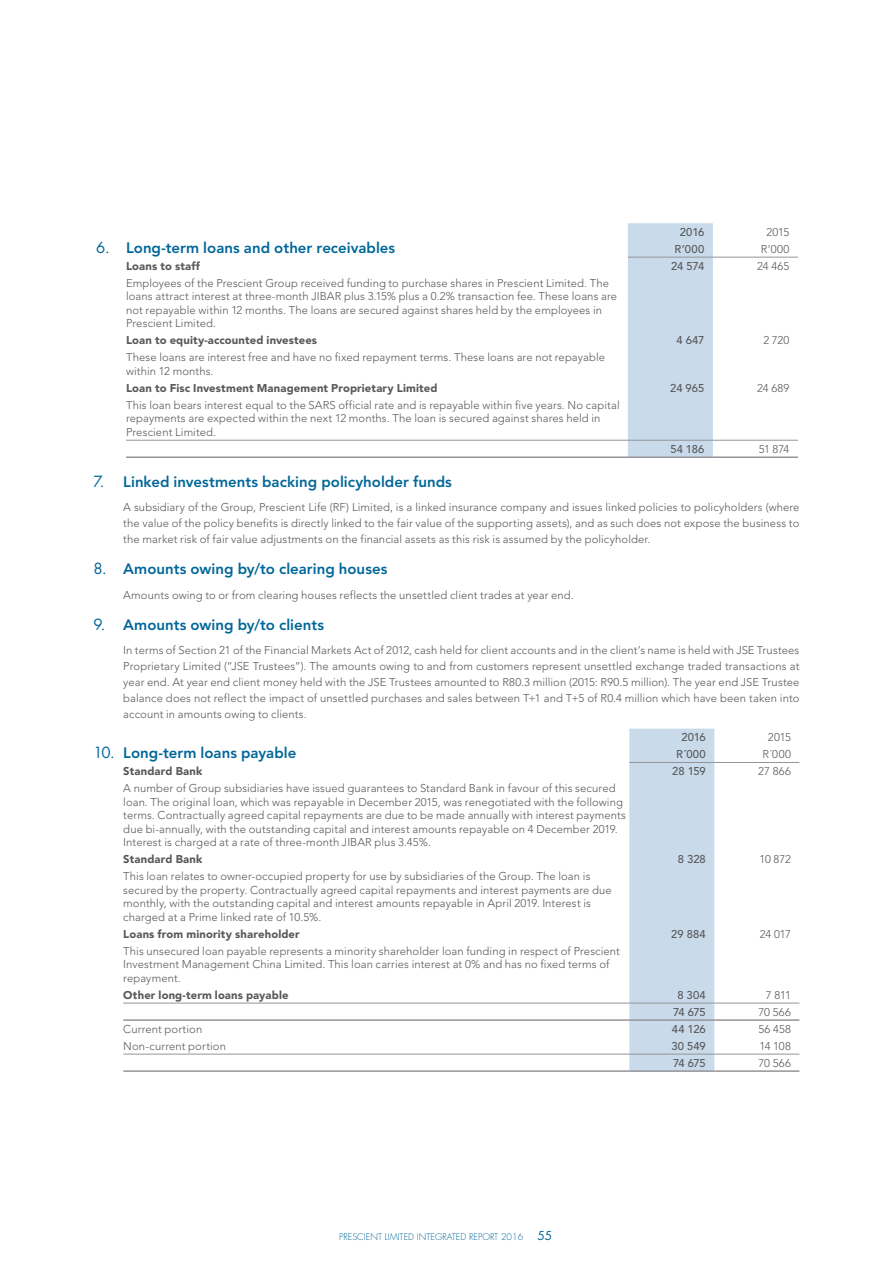
<style>
.page{position:relative;width:893px;height:1263px;background:#fff}
.page>*{position:absolute;margin:0;border:0;box-sizing:border-box;transform-origin:0 0}
.t1{font:800 15px "Avenir LT Std";color:#006799}
.t2{font:300 11.25px/13.5px "Avenir LT Std";letter-spacing:.01em;color:#58595b}
.t3{font:900 11.25px "Avenir LT Std";letter-spacing:.01em;color:#58595b}
.t4{font:500 11.25px/16.8px "Avenir LT Std";color:#58595b;text-align:center}
.t5{font:300 9px "Futura Std";color:#006799}
.s1{font-family:"Futura Std";font-weight:400}
.s2{font-weight:400;font-size:12px}
</style>
<div class="page">
<div style="left:628px;top:223px;width:85px;height:233px;background:#c9daea"></div>
<hr style="left:628px;top:257px;width:85px;height:1px;background:#939598">
<hr style="left:713px;top:257px;width:85px;height:1px;background:#939598">
<hr style="left:126px;top:456px;width:502px;height:2px;background:#939598">
<hr style="left:628px;top:456px;width:85px;height:2px;background:#939598">
<hr style="left:713px;top:456px;width:85px;height:2px;background:#939598">
<hr style="left:126px;top:440px;width:502px;height:1px;background:#939598">
<hr style="left:628px;top:440px;width:85px;height:1px;background:#939598">
<hr style="left:713px;top:440px;width:85px;height:1px;background:#939598">
<div style="left:629px;top:729px;width:85px;height:341px;background:#c9daea"></div>
<hr style="left:629px;top:762px;width:85px;height:1px;background:#939598">
<hr style="left:714px;top:762px;width:85px;height:1px;background:#939598">
<hr style="left:123px;top:1019px;width:506px;height:2px;background:#939598">
<hr style="left:629px;top:1019px;width:85px;height:2px;background:#939598">
<hr style="left:714px;top:1019px;width:85px;height:2px;background:#939598">
<hr style="left:123px;top:1003px;width:506px;height:1px;background:#939598">
<hr style="left:629px;top:1003px;width:85px;height:1px;background:#939598">
<hr style="left:714px;top:1003px;width:85px;height:1px;background:#939598">
<hr style="left:123px;top:1054px;width:506px;height:1px;background:#939598">
<hr style="left:629px;top:1054px;width:85px;height:1px;background:#939598">
<hr style="left:714px;top:1054px;width:85px;height:1px;background:#939598">
<hr style="left:123px;top:1070px;width:506px;height:2px;background:#939598">
<hr style="left:629px;top:1070px;width:85px;height:2px;background:#939598">
<hr style="left:714px;top:1070px;width:85px;height:2px;background:#939598">
<h1 class="t1" style="left:96px;top:239px;width:300px"><span class="s1">6.</span> Long-term loans and other receivables</h1>
<p class="t4" style="left:674px;top:224px;width:31px">2016<br>R’000</p>
<p class="t2" style="left:761px;top:224px;width:30px;line-height:16.8px;text-align:center">2015<br>R’000</p>
<p class="t3" style="left:126px;top:259px;width:76px">Loans to staff</p>
<p class="t4" style="left:671px;top:258px;width:35px">24 574</p>
<p class="t2" style="left:757px;top:259px;width:34px">24 465</p>
<p class="t2" style="left:126px;top:276px;width:493px">Employees of the Prescient Group received funding to purchase shares in Prescient Limited. The loans attract interest at three-month JIBAR plus 3.15% plus a 0.2% transaction fee. These loans are not repayable within 12 months. The loans are secured against shares held by the employees in Prescient Limited.</p>
<p class="t3" style="left:126px;top:334px;width:193px">Loan to equity-accounted investees</p>
<p class="t4" style="left:676px;top:332px;width:29px">4 647</p>
<p class="t2" style="left:763px;top:334px;width:28px">2 720</p>
<p class="t2" style="left:126px;top:351px;width:480px">These loans are interest free and have no fixed repayment terms. These loans are not repayable within 12 months.</p>
<p class="t3" style="left:126px;top:381px;width:313px">Loan to Fisc Investment Management Proprietary Limited</p>
<p class="t4" style="left:670px;top:380px;width:36px">24 965</p>
<p class="t2" style="left:757px;top:381px;width:34px">24 689</p>
<p class="t2" style="left:126px;top:398px;width:495px">This loan bears interest equal to the SARS official rate and is repayable within five years. No capital repayments are expected within the next 12 months. The loan is secured against shares held in<br>Prescient Limited.</p>
<p class="t4" style="left:670px;top:441px;width:36px">54 186</p>
<p class="t2" style="left:759px;top:442px;width:32px">51 874</p>
<h1 class="t1" style="left:94px;top:473px;width:360px"><span class="s1">7.</span> Linked investments backing policyholder funds</h1>
<p class="t2" style="left:123px;top:499px;width:678px;line-height:15.8px;text-align:justify">A subsidiary of the Group, Prescient Life (RF) Limited, is a linked insurance company and issues linked policies to policyholders (where the value of the policy benefits is directly linked to the fair value of the supporting assets), and as such does not expose the business to the market risk of fair value adjustments on the financial assets as this risk is assumed by the policyholder.</p>
<h1 class="t1" style="left:94px;top:560px;width:295px"><span class="s1">8.</span> Amounts owing by/to clearing houses</h1>
<p class="t2" style="left:123px;top:588px;width:452px">Amounts owing to or from clearing houses reflects the unsettled client trades at year end.</p>
<h1 class="t1" style="left:94px;top:616px;width:232px"><span class="s1">9.</span> Amounts owing by/to clients</h1>
<p class="t2" style="left:123px;top:643px;width:678px;line-height:15.8px;text-align:justify">In terms of Section 21 of the Financial Markets Act of 2012, cash held for client accounts and in the client’s name is held with JSE Trustees Proprietary Limited (“JSE Trustees”). The amounts owing to and from customers represent unsettled exchange traded transactions at year end. At year end client money held with the JSE Trustees amounted to R80.3 million (2015: R90.5 million). The year end JSE Trustee balance does not reflect the impact of unsettled purchases and sales between T+1 and T+5 of R0.4 million which have been taken into account in amounts owing to clients.</p>
<h1 class="t1" style="left:94px;top:744px;width:204px"><span class="s1">10.</span> Long-term loans payable</h1>
<p class="t4" style="left:676px;top:729px;width:31px">2016<br>R´000</p>
<p class="t2" style="left:763px;top:729px;width:30px;line-height:16.8px;text-align:center">2015<br>R´000</p>
<p class="t3" style="left:123px;top:764px;width:81px">Standard Bank</p>
<p class="t4" style="left:672px;top:763px;width:35px">28 159</p>
<p class="t2" style="left:758px;top:765px;width:34px">27 866</p>
<p class="t2" style="left:123px;top:782px;width:504px">A number of Group subsidiaries have issued guarantees to Standard Bank in favour of this secured loan. The original loan, which was repayable in December 2015, was renegotiated with the following terms. Contractually agreed capital repayments are due to be made annually with interest payments due bi-annually, with the outstanding capital and interest amounts repayable on 4 December 2019.<br>Interest is charged at a rate of three-month JIBAR plus 3.45%.</p>
<p class="t3" style="left:123px;top:852px;width:81px">Standard Bank</p>
<p class="t4" style="left:678px;top:851px;width:29px">8 328</p>
<p class="t2" style="left:759px;top:853px;width:33px">10 872</p>
<p class="t2" style="left:123px;top:870px;width:490px">This loan relates to owner-occupied property for use by subsidiaries of the Group. The loan is secured by the property. Contractually agreed capital repayments and interest payments are due monthly, with the outstanding capital and interest amounts repayable in April 2019. Interest is charged at a Prime linked rate of 10.5%.</p>
<p class="t3" style="left:123px;top:927px;width:178px">Loans from minority shareholder</p>
<p class="t4" style="left:671px;top:926px;width:36px">29 884</p>
<p class="t2" style="left:760px;top:927px;width:33px">24 017</p>
<p class="t2" style="left:123px;top:944px;width:498px">This unsecured loan payable represents a minority shareholder loan funding in respect of Prescient<br>Investment Management China Limited. This loan carries interest at 0% and has no fixed terms of repayment.</p>
<p class="t3" style="left:123px;top:988px;width:167px">Other long-term loans payable</p>
<p class="t4" style="left:677px;top:987px;width:30px">8 304</p>
<p class="t2" style="left:766px;top:988px;width:27px">7 811</p>
<p class="t4" style="left:673px;top:1004px;width:34px">74 675</p>
<p class="t2" style="left:758px;top:1005px;width:34px">70 566</p>
<p class="t2" style="left:123px;top:1022px;width:80px">Current portion</p>
<p class="t4" style="left:672px;top:1021px;width:35px">44 126</p>
<p class="t2" style="left:758px;top:1022px;width:34px">56 458</p>
<p class="t2" style="left:123px;top:1039px;width:104px">Non-current portion</p>
<p class="t4" style="left:671px;top:1038px;width:36px">30 549</p>
<p class="t2" style="left:759px;top:1039px;width:33px">14 108</p>
<p class="t4" style="left:673px;top:1055px;width:34px">74 675</p>
<p class="t2" style="left:758px;top:1056px;width:34px">70 566</p>
<p class="t5" style="left:339px;top:1231px;width:214px">PRESCIENT LIMITED I NTEGRATED REPORT 2016 <span class="s2">55</span></p>
</div>
